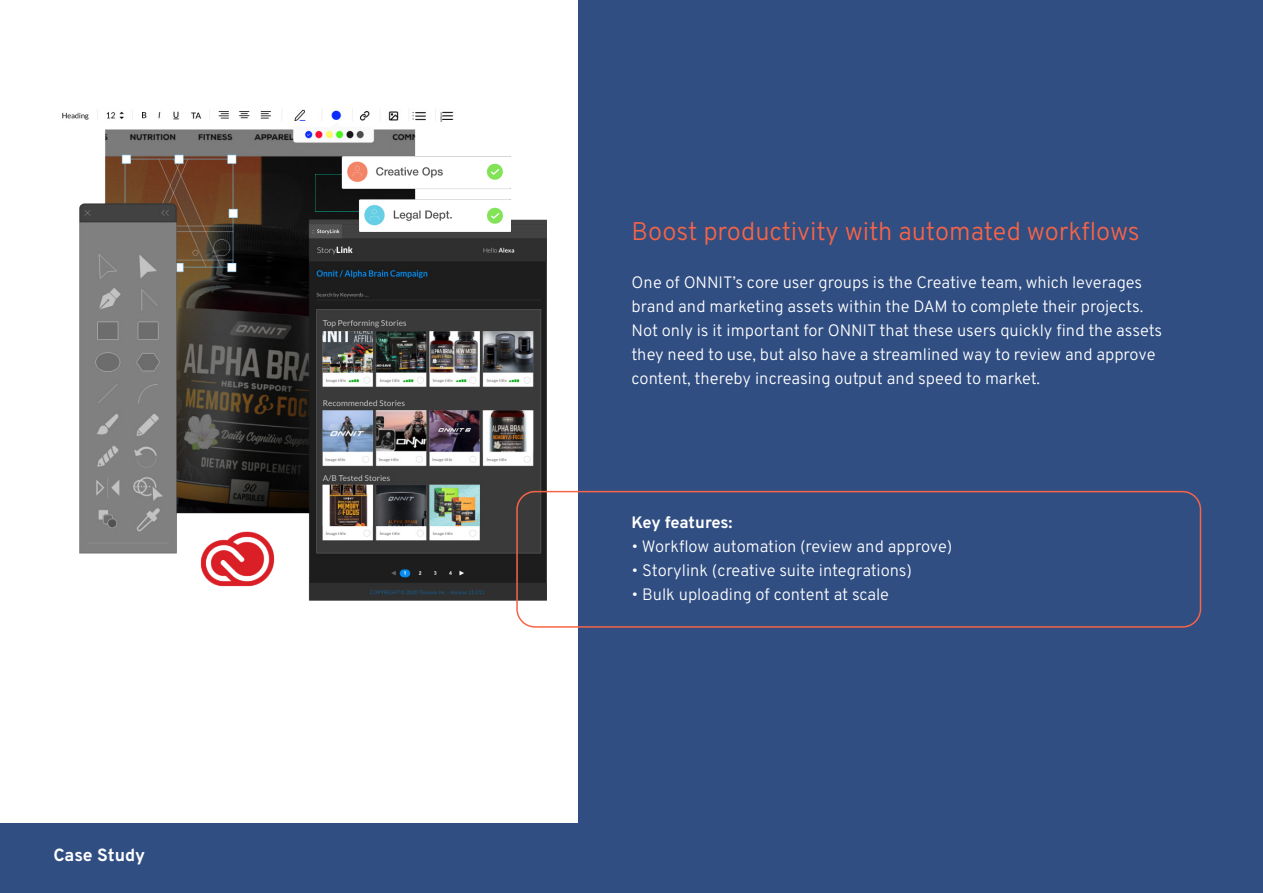
<style>
.page{position:relative;width:1263px;height:893px;background:#fff}
.page>*{position:absolute;margin:0;border:0;box-sizing:border-box;transform-origin:0 0}
.Body_text_1_-_left_j{font:25.5px "Overpass";letter-spacing:-.005em;color:#f76446}
.Title_1{font:700 17.55px "Overpass";color:#fff}
.Body_text_1_-_left_j-2{font:16.5px/24px "Overpass";color:#fff}
.Body_text_1_-_left_j-3{font:700 16.5px "Overpass";letter-spacing:-.015em;color:#fff}
</style>
<div class="page">
<img style="left:62px;top:109px;width:484px;height:491px">
<div style="left:578px;top:0;width:685px;height:893px;background:#304e82"></div>
<div style="left:0;top:824px;width:1263px;height:69px;background:#304e82"></div>
<div style="left:516px;top:491px;width:685px;height:137px;border:2px solid #f76446;border-radius:18px"></div>
<img style="left:316px;top:156px;width:194px;height:75px">
<p class="Title_1" style="left:53px;top:841px;width:93px">Case Study</p>
<p class="Body_text_1_-_left_j" style="left:631px;top:211px;width:510px">Boost productivity with automated workflows</p>
<p class="Body_text_1_-_left_j-2" style="left:631px;top:270px;width:513px">One of ONNIT’s core user groups is the Creative team, which leverages brand and marketing assets within the DAM to complete their projects.</p>
<p class="Body_text_1_-_left_j-2" style="left:631px;top:318px;width:532px">Not only is it important for ONNIT that these users quickly find the assets they need to use, but also have a streamlined way to review and approve content, thereby increasing output and speed to market.</p>
<p class="Body_text_1_-_left_j-3" style="left:631px;top:509px;width:103px">Key features:</p>
<p class="Body_text_1_-_left_j-2" style="left:631px;top:534px;width:322px">• Workflow automation (review and approve)</p>
<p class="Body_text_1_-_left_j-2" style="left:631px;top:558px;width:282px">• Storylink (creative suite integrations)</p>
<p class="Body_text_1_-_left_j-2" style="left:631px;top:582px;width:259px">• Bulk uploading of content at scale</p>
</div>
